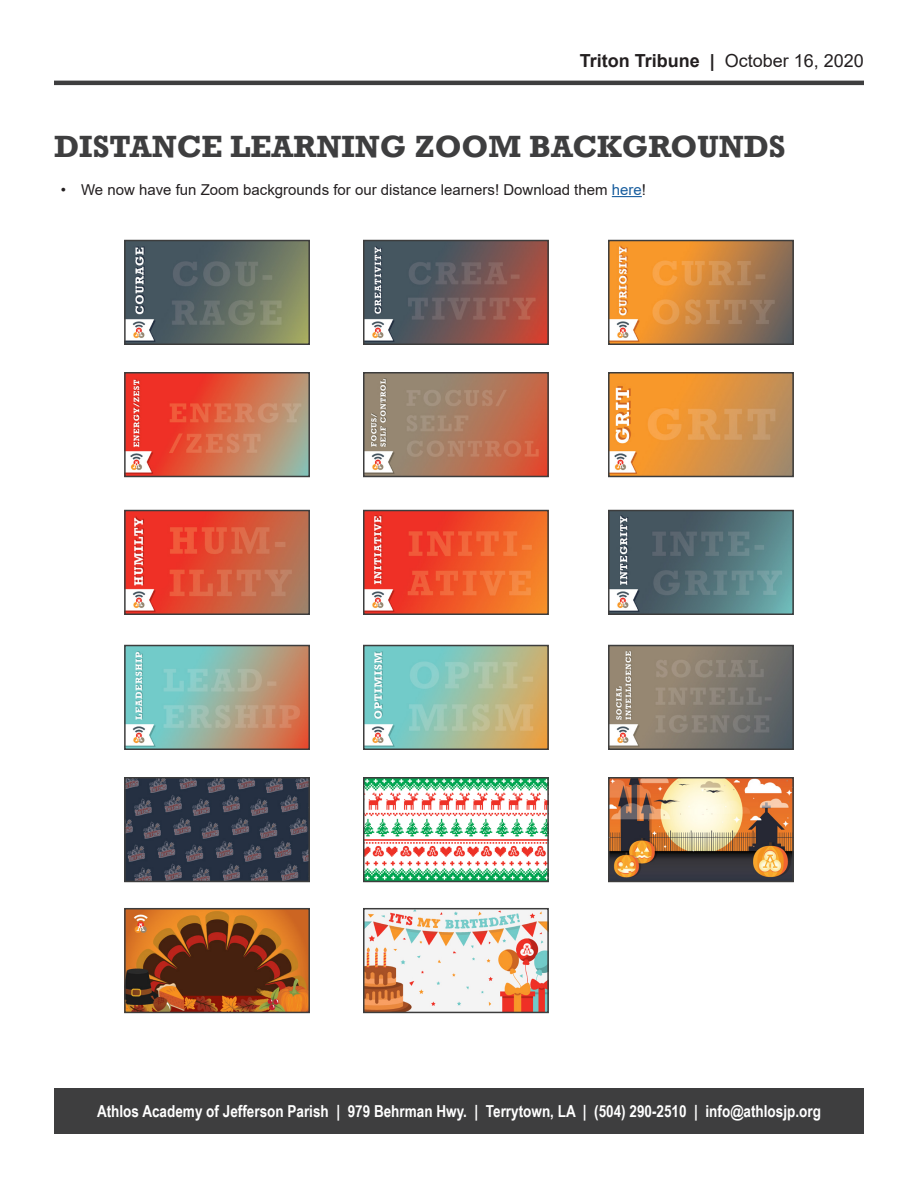
<style>
.page{position:relative;width:918px;height:1188px;background:#fff}
.page>*{position:absolute;margin:0;border:0;box-sizing:border-box;transform-origin:0 0}
.t1{font:700 31.5px "Rockwell";color:#3e3e3f}
.t2{font:700 18px "Arial";color:#231f20}
.t3{font:700 16.5px "Arial Narrow";color:#fff}
.t4{font:15px "Arial";color:#231f20}
.s1{font-weight:400}
.s2{color:#175d9e}
</style>
<div class="page">
<hr style="left:54px;top:81px;width:810px;height:4px;background:#3e3e3f">
<div style="left:54px;top:1089px;width:810px;height:45px;background:#3e3e3f"></div>
<hr style="left:612px;top:196px;width:30px;height:1px;background:#175d9e">
<img style="left:127px;top:780px;width:180px;height:99px">
<div style="left:124px;top:777px;width:186px;height:105px;border:2px solid #3d3d3d"></div>
<img style="left:127px;top:648px;width:180px;height:99px">
<div style="left:124px;top:645px;width:186px;height:105px;border:2px solid #3d3d3d"></div>
<img style="left:127px;top:513px;width:180px;height:99px">
<div style="left:124px;top:510px;width:186px;height:105px;border:2px solid #3d3d3d"></div>
<img style="left:127px;top:375px;width:180px;height:99px">
<div style="left:124px;top:372px;width:186px;height:105px;border:2px solid #3d3d3d"></div>
<img style="left:127px;top:243px;width:180px;height:99px">
<div style="left:124px;top:240px;width:186px;height:105px;border:2px solid #3d3d3d"></div>
<img style="left:366px;top:780px;width:180px;height:99px">
<div style="left:363px;top:777px;width:186px;height:105px;border:2px solid #3d3d3d"></div>
<img style="left:366px;top:648px;width:180px;height:99px">
<div style="left:363px;top:645px;width:186px;height:105px;border:2px solid #3d3d3d"></div>
<img style="left:366px;top:513px;width:180px;height:99px">
<div style="left:363px;top:510px;width:186px;height:105px;border:2px solid #3d3d3d"></div>
<img style="left:366px;top:375px;width:180px;height:99px">
<div style="left:363px;top:372px;width:186px;height:105px;border:2px solid #3d3d3d"></div>
<img style="left:366px;top:243px;width:180px;height:99px">
<div style="left:363px;top:240px;width:186px;height:105px;border:2px solid #3d3d3d"></div>
<img style="left:611px;top:780px;width:180px;height:99px">
<div style="left:608px;top:777px;width:186px;height:105px;border:2px solid #3d3d3d"></div>
<img style="left:611px;top:648px;width:180px;height:99px">
<div style="left:608px;top:645px;width:186px;height:105px;border:2px solid #3d3d3d"></div>
<img style="left:611px;top:513px;width:180px;height:99px">
<div style="left:608px;top:510px;width:186px;height:105px;border:2px solid #3d3d3d"></div>
<img style="left:611px;top:375px;width:180px;height:99px">
<div style="left:608px;top:372px;width:186px;height:105px;border:2px solid #3d3d3d"></div>
<img style="left:611px;top:243px;width:180px;height:99px">
<div style="left:608px;top:240px;width:186px;height:105px;border:2px solid #3d3d3d"></div>
<img style="left:127px;top:911px;width:180px;height:99px">
<div style="left:124px;top:908px;width:186px;height:105px;border:2px solid #3d3d3d"></div>
<img style="left:366px;top:911px;width:180px;height:99px">
<div style="left:363px;top:908px;width:186px;height:105px;border:2px solid #3d3d3d"></div>
<p class="t2" style="left:580px;top:48px;width:286px">Triton Tribune | <span class="s1">October 16, 2020</span></p>
<p class="t1" style="left:54px;top:127px;width:733px">DISTANCE LEARNING ZOOM BACKGROUNDS</p>
<p class="t4" style="left:61px;top:179px;width:587px">• We now have fun Zoom backgrounds for our distance learners! Download them <span class="s2">here</span>!</p>
<p class="t3" style="left:97px;top:1099px;width:725px">Athlos Academy of Jefferson Parish | 979 Behrman Hwy. | Terrytown, LA | (504) 290-2510 | info@athlosjp.org</p>
</div>
